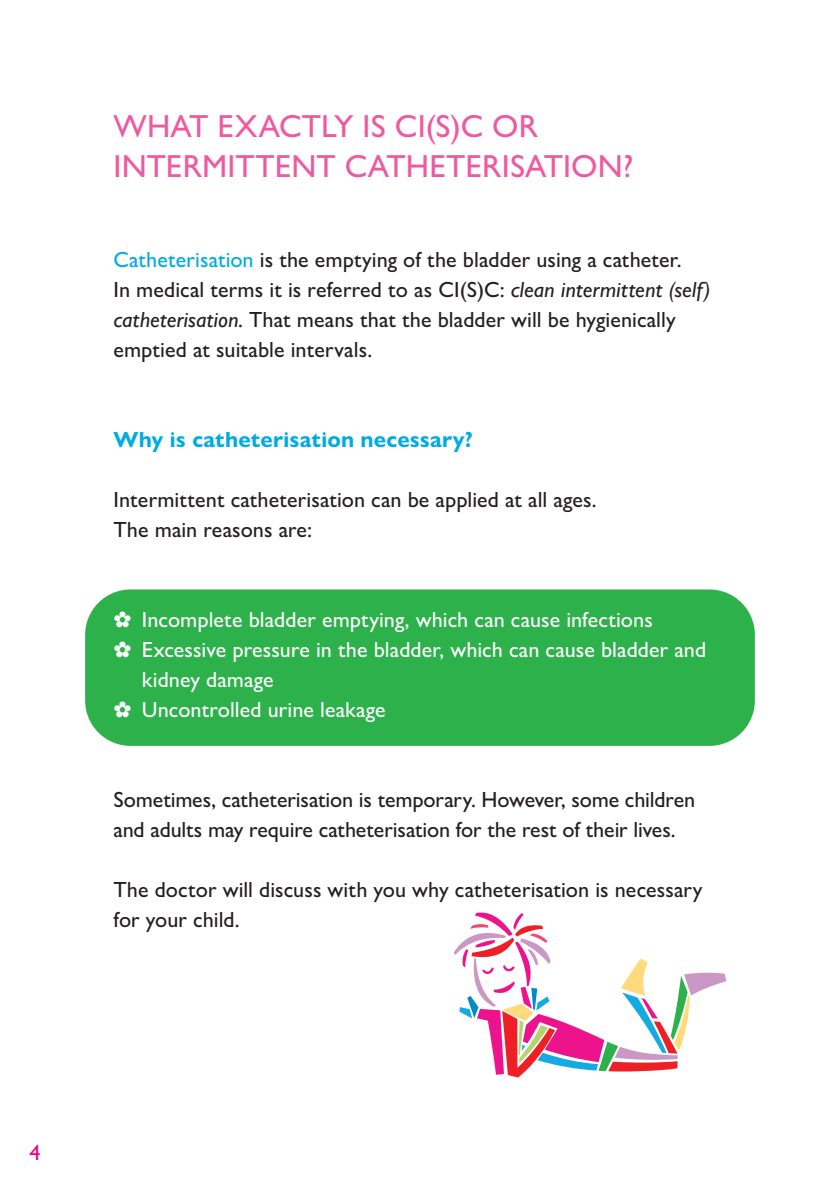
<style>
.page{position:relative;width:840px;height:1191px;background:#fff}
.page>*{position:absolute;margin:0;border:0;box-sizing:border-box;transform-origin:0 0}
.t1{font:500 32px/40px "Gill Sans Nova";letter-spacing:.005em;color:#ef59a1}
.t2{font:500 22px/30px "Gill Sans Nova";color:#231f20}
.t3{font:500 22px "Gill Sans Nova";letter-spacing:.005em;color:#fff}
.t4{font:700 22px "Gill Sans Nova";letter-spacing:.01em;color:#00abe1}
.t5{font:500 22px "Gill Sans Nova";color:#ed028c}
.s1{color:#00abe1}
.s2{font-style:italic}
</style>
<div class="page">
<div style="left:85px;top:589px;width:669px;height:157px;background:#2db14a;border-radius:45px"></div>
<svg style="left:453px;top:912px;width:273px;height:165px"></svg>
<h1 class="t1" style="left:113px;top:106px;width:521px">WHAT EXACTLY IS CI(S)C OR<br>INTERMITTENT CATHETERISATION?</h1>
<p class="t2" style="left:113px;top:244px;width:598px"><span class="s1">Catheterisation</span> is the emptying of the bladder using a catheter.<br>In medical terms it is referred to as CI(S)C: <span class="s2">clean intermittent (self) catheterisation</span>. That means that the bladder will be hygienically emptied at suitable intervals.</p>
<p class="t4" style="left:113px;top:426px;width:360px">Why is catheterisation necessary?</p>
<p class="t2" style="left:113px;top:484px;width:484px">Intermittent catheterisation can be applied at all ages.<br>The main reasons are:</p>
<p class="t3" style="left:113px;top:606px;width:540px">✿ Incomplete bladder emptying, which can cause infections</p>
<p class="t3" style="left:113px;top:636px;width:594px">✿ Excessive pressure in the bladder, which can cause bladder and</p>
<p class="t3" style="left:142px;top:666px;width:133px">kidney damage</p>
<p class="t3" style="left:113px;top:696px;width:273px">✿ Uncontrolled urine leakage</p>
<p class="t2" style="left:113px;top:784px;width:583px">Sometimes, catheterisation is temporary. However, some children and adults may require catheterisation for the rest of their lives.</p>
<p class="t2" style="left:113px;top:874px;width:590px">The doctor will discuss with you why catheterisation is necessary for your child.</p>
<p class="t5" style="left:29px;top:1138px;width:13px">4</p>
</div>
